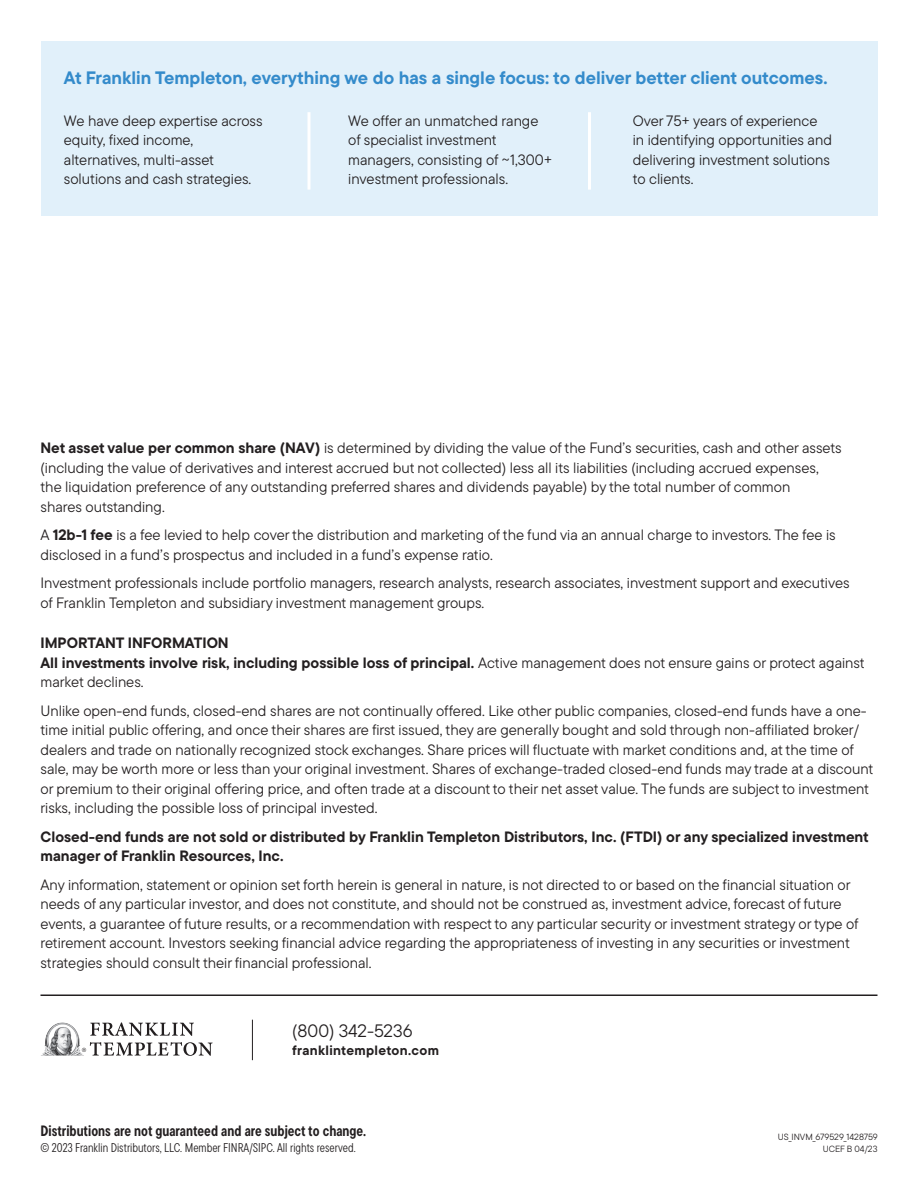
<style>
.page{position:relative;width:918px;height:1188px;background:#fff}
.page>*{position:absolute;margin:0;border:0;box-sizing:border-box;transform-origin:0 0}
._08a_Brand_Callout_H{font:700 18px "TT Commons Pro";color:#348bcb}
.t1{font:18px "TT Commons Pro";color:#231f20}
._05_Disclaimer_body{font:15px/19.5px "TT Commons Pro";color:#231f20}
._05_Disclaimer_body-2{font:700 15px/19.5px "TT Commons Pro";color:#231f20}
.t2{font:700 15px "TT Commons Pro Cond";color:#231f20}
._09_Disclosure_Head{font:700 15px "TT Commons Pro";color:#231f20}
.t3{font:700 13.5px "TT Commons Pro";letter-spacing:.025em;color:#231f20}
.t4{font:12.75px "TT Commons Pro Cond";color:#231f20}
.t5{font:9px/12px "TT Commons Pro";color:#231f20;text-align:right}
.s1{font-weight:700}
</style>
<div class="page">
<hr style="left:252px;top:1020px;width:1px;height:40px;background:#231f20">
<hr style="left:40px;top:994px;width:838px;height:2px;background:#231f20">
<svg style="left:90px;top:1022px;width:104px;height:14px"></svg>
<svg style="left:84px;top:1042px;width:129px;height:14px"></svg>
<img style="left:41px;top:1022px;width:43px;height:34px">
<div style="left:41px;top:41px;width:837px;height:175px;background:#e1f0fa"></div>
<hr style="left:308px;top:112px;width:2px;height:78px;background:#fff">
<hr style="left:588px;top:112px;width:3px;height:78px;background:#fff">
<p class="_08a_Brand_Callout_H" style="left:64px;top:64px;width:765px">At Franklin Templeton, everything we do has a single focus: to deliver better client outcomes.</p>
<p class="_05_Disclaimer_body" style="left:64px;top:111px;width:200px">We have deep expertise across equity, fixed income, alternatives, multi-asset solutions and cash strategies.</p>
<p class="_05_Disclaimer_body" style="left:348px;top:111px;width:206px">We offer an unmatched range of specialist investment managers, consisting of ~1,300+ investment professionals.</p>
<p class="_05_Disclaimer_body" style="left:633px;top:111px;width:201px">Over 75+ years of experience in identifying opportunities and delivering investment solutions to clients.</p>
<p class="_05_Disclaimer_body" style="left:40px;top:438px;width:803px"><span class="s1">Net asset value per common share (NAV)</span> is determined by dividing the value of the Fund’s securities, cash and other assets (including the value of derivatives and interest accrued but not collected) less all its liabilities (including accrued expenses, the liquidation preference of any outstanding preferred shares and dividends payable) by the total number of common<br>shares outstanding.</p>
<p class="_05_Disclaimer_body" style="left:40px;top:525px;width:797px">A <span class="s1">12b-1 fee</span> is a fee levied to help cover the distribution and marketing of the fund via an annual charge to investors. The fee is disclosed in a fund’s prospectus and included in a fund’s expense ratio.</p>
<p class="_05_Disclaimer_body" style="left:40px;top:573px;width:811px">Investment professionals include portfolio managers, research analysts, research associates, investment support and executives of Franklin Templeton and subsidiary investment management groups.</p>
<p class="_09_Disclosure_Head" style="left:40px;top:631px;width:190px">IMPORTANT INFORMATION</p>
<p class="_05_Disclaimer_body" style="left:40px;top:652px;width:826px"><span class="s1">All investments involve risk, including possible loss of principal.</span> Active management does not ensure gains or protect against market declines.</p>
<p class="_05_Disclaimer_body" style="left:40px;top:700px;width:834px">Unlike open-end funds, closed-end shares are not continually offered. Like other public companies, closed-end funds have a one&shy;time initial public offering, and once their shares are first issued, they are generally bought and sold through non-affiliated broker/ dealers and trade on nationally recognized stock exchanges. Share prices will fluctuate with market conditions and, at the time of sale, may be worth more or less than your original investment. Shares of exchange-traded closed-end funds may trade at a discount or premium to their original offering price, and often trade at a discount to their net asset value. The funds are subject to investment risks, including the possible loss of principal invested.</p>
<p class="_05_Disclaimer_body-2" style="left:40px;top:826px;width:830px">Closed-end funds are not sold or distributed by Franklin Templeton Distributors, Inc. (FTDI) or any specialized investment manager of Franklin Resources, Inc.</p>
<p class="_05_Disclaimer_body" style="left:40px;top:874px;width:820px">Any information, statement or opinion set forth herein is general in nature, is not directed to or based on the financial situation or needs of any particular investor, and does not constitute, and should not be construed as, investment advice, forecast of future events, a guarantee of future results, or a recommendation with respect to any particular security or investment strategy or type of retirement account. Investors seeking financial advice regarding the appropriateness of investing in any securities or investment strategies should consult their financial professional.</p>
<p class="t1" style="left:292px;top:1018px;width:122px">(800) 342-5236</p>
<p class="t3" style="left:292px;top:1040px;width:148px">franklintempleton.com</p>
<p class="t2" style="left:40px;top:1119px;width:327px">Distributions are not guaranteed and are subject to change.</p>
<p class="t4" style="left:40px;top:1139px;width:317px">© 2023 Franklin Distributors, LLC. Member FINRA/SIPC. All rights reserved.</p>
<p class="t5" style="left:778px;top:1131px;width:101px">US_INVM_679529_1428759<br>UCEF B 04/23</p>
</div>
